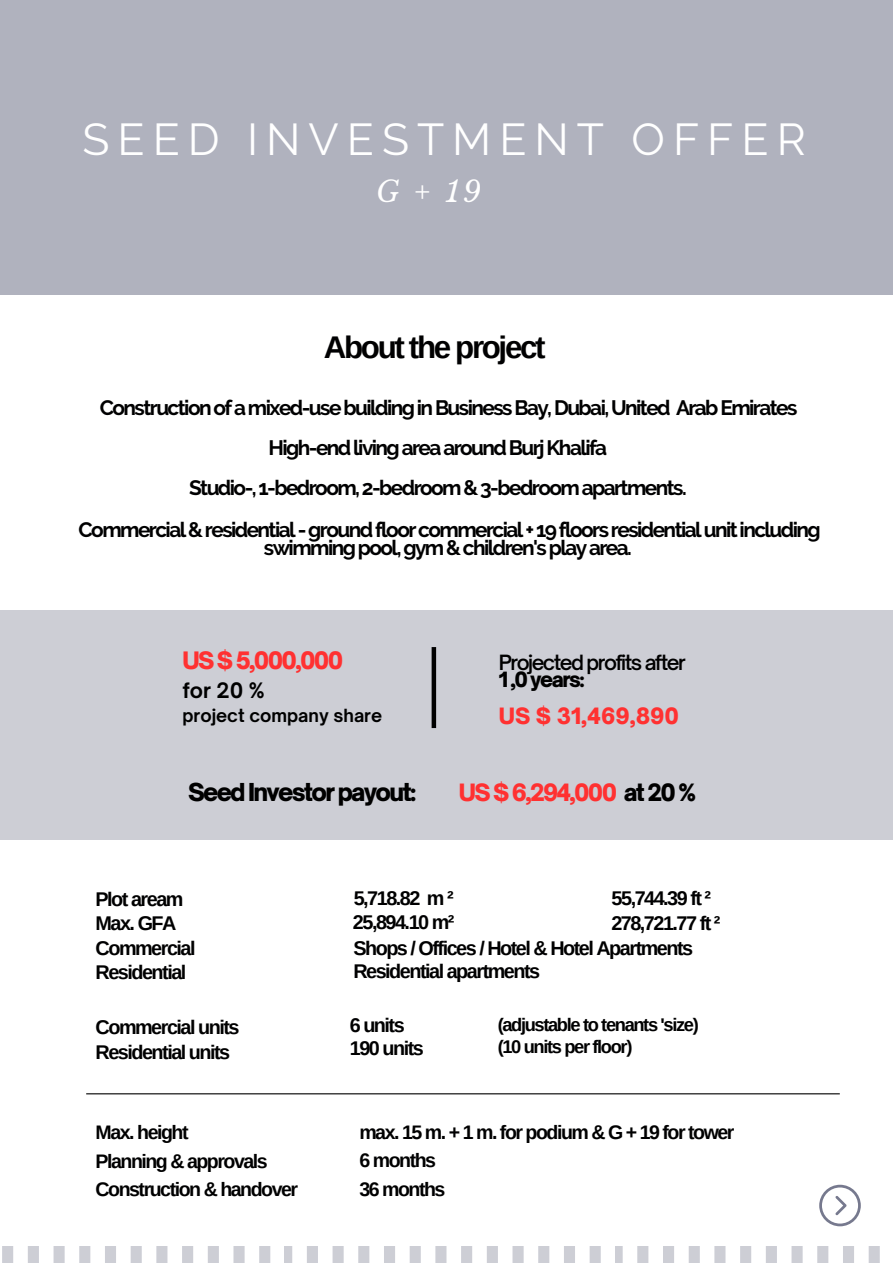
<style>
.page{position:relative;width:893px;height:1264px;background:#fff}
.page>*{position:absolute;margin:0;border:0;box-sizing:border-box;transform-origin:0 0}
.t1{font:44.55px "Raleway";letter-spacing:.18em;color:#fff}
.t2{font:700 31.35px "Arimo";letter-spacing:-.075em;color:#000001}
.t3{font:italic 28.8px "Libre Baskerville";color:#fff}
.t4{font:900 23.7px "Open Sauce One";letter-spacing:-.075em;color:#000}
.t5{font:900 22.95px "Open Sauce One";letter-spacing:-.075em;color:#ff3131}
.t6{font:900 22.8px "Open Sauce One";letter-spacing:-.075em;color:#ff3131}
.t7{font:900 21.6px "Open Sauce One";color:#ff3131}
.t8{font:700 20.85px/18px "Raleway";letter-spacing:-.075em;color:#000001;text-align:center}
.t9{font:700 20.4px "Open Sauce One";color:#000}
.t10{font:600 20.1px/17.5px "Open Sauce One";letter-spacing:-.075em;color:#000}
.t11{font:700 19.8px "Arimo";letter-spacing:-.075em;color:#000001}
.t12{font:700 19.5px "Arimo";letter-spacing:-.075em;color:#000001}
.t13{font:700 18.3px "Arimo";letter-spacing:-.075em;color:#000001}
.t14{font:700 17.4px "Open Sauce One";color:#000}
.s1{font-weight:900}
.s2{color:#000}
</style>
<div class="page">
<div style="left:0;top:0;width:892px;height:294px;background:#b0b2be"></div>
<div style="left:0;top:610px;width:892px;height:229px;background:#cdced5"></div>
<hr style="left:86px;top:1093px;width:753px;height:1px;background:#000">
<div style="left:431px;top:647px;width:5px;height:81px;background:#000"></div>
<svg style="left:819px;top:1184px;width:41px;height:42px"></svg>
<svg style="left:2px;top:1246px;width:269px;height:16px"></svg>
<svg style="left:284px;top:1246px;width:317px;height:16px"></svg>
<svg style="left:615px;top:1246px;width:265px;height:16px"></svg>
<p class="t1" style="left:82px;top:113px;width:724px">SEED INVESTMENT OFFER</p>
<p class="t3" style="left:376px;top:174px;width:107px">G+19</p>
<p class="t2" style="left:324px;top:330px;width:223px">About the project</p>
<p class="t8" style="left:100px;top:399px;width:699px">Construction of a mixed-use building in Business Bay, Dubai, United Arab Emirates</p>
<p class="t8" style="left:268px;top:439px;width:340px">High-end living area around Burj Khalifa</p>
<p class="t8" style="left:189px;top:478px;width:499px">Studio-, 1-bedroom, 2-bedroom &amp; 3-bedroom apartments.</p>
<p class="t8" style="left:79px;top:521px;width:743px">Commercial &amp; residential - ground floor commercial + 19 floors residential unit including swimming pool, gym &amp; children's play area.</p>
<p class="t5" style="left:182px;top:646px;width:162px">US $ 5,000,000</p>
<p class="t9" style="left:182px;top:678px;width:84px">for 20 %</p>
<p class="t14" style="left:182px;top:705px;width:201px">project company share</p>
<p class="t10" style="left:499px;top:653px;width:188px">Projected profits after<br><span class="s1">1 ,0 years:</span></p>
<p class="t7" style="left:499px;top:702px;width:182px">US $ 31,469,890</p>
<p class="t4" style="left:188px;top:777px;width:230px">Seed Investor payout:</p>
<p class="t6" style="left:459px;top:778px;width:239px">US $ 6,294,000 <span class="s2">at 20 %</span></p>
<p class="t11" style="left:96px;top:888px;width:89px">Plot aream</p>
<p class="t11" style="left:354px;top:887px;width:101px">5,718.82 m ²</p>
<p class="t11" style="left:611px;top:887px;width:101px">55,744.39 ft ²</p>
<p class="t11" style="left:96px;top:912px;width:82px">Max. GFA</p>
<p class="t11" style="left:353px;top:911px;width:103px">25,894.10 m²</p>
<p class="t11" style="left:611px;top:912px;width:111px">278,721.77 ft ²</p>
<p class="t11" style="left:96px;top:936px;width:101px">Commercial</p>
<p class="t11" style="left:96px;top:960px;width:92px">Residential</p>
<p class="t11" style="left:353px;top:936px;width:341px">Shops / Offices / Hotel &amp; Hotel Apartments</p>
<p class="t11" style="left:353px;top:959px;width:188px">Residential apartments</p>
<p class="t11" style="left:96px;top:1016px;width:145px">Commercial units</p>
<p class="t11" style="left:96px;top:1040px;width:136px">Residential units</p>
<p class="t12" style="left:96px;top:1120px;width:94px">Max. height</p>
<p class="t12" style="left:96px;top:1150px;width:174px">Planning &amp; approvals</p>
<p class="t12" style="left:96px;top:1178px;width:204px">Construction &amp; handover</p>
<p class="t11" style="left:350px;top:1014px;width:56px">6 units</p>
<p class="t11" style="left:350px;top:1037px;width:75px">190 units</p>
<p class="t13" style="left:497px;top:1013px;width:203px">(adjustable to tenants 'size)</p>
<p class="t13" style="left:497px;top:1036px;width:136px">(10 units per floor)</p>
<p class="t12" style="left:359px;top:1120px;width:376px">max. 15 m. + 1 m. for podium &amp; G + 19 for tower</p>
<p class="t12" style="left:359px;top:1149px;width:78px">6 months</p>
<p class="t12" style="left:359px;top:1178px;width:88px">36 months</p>
</div>
